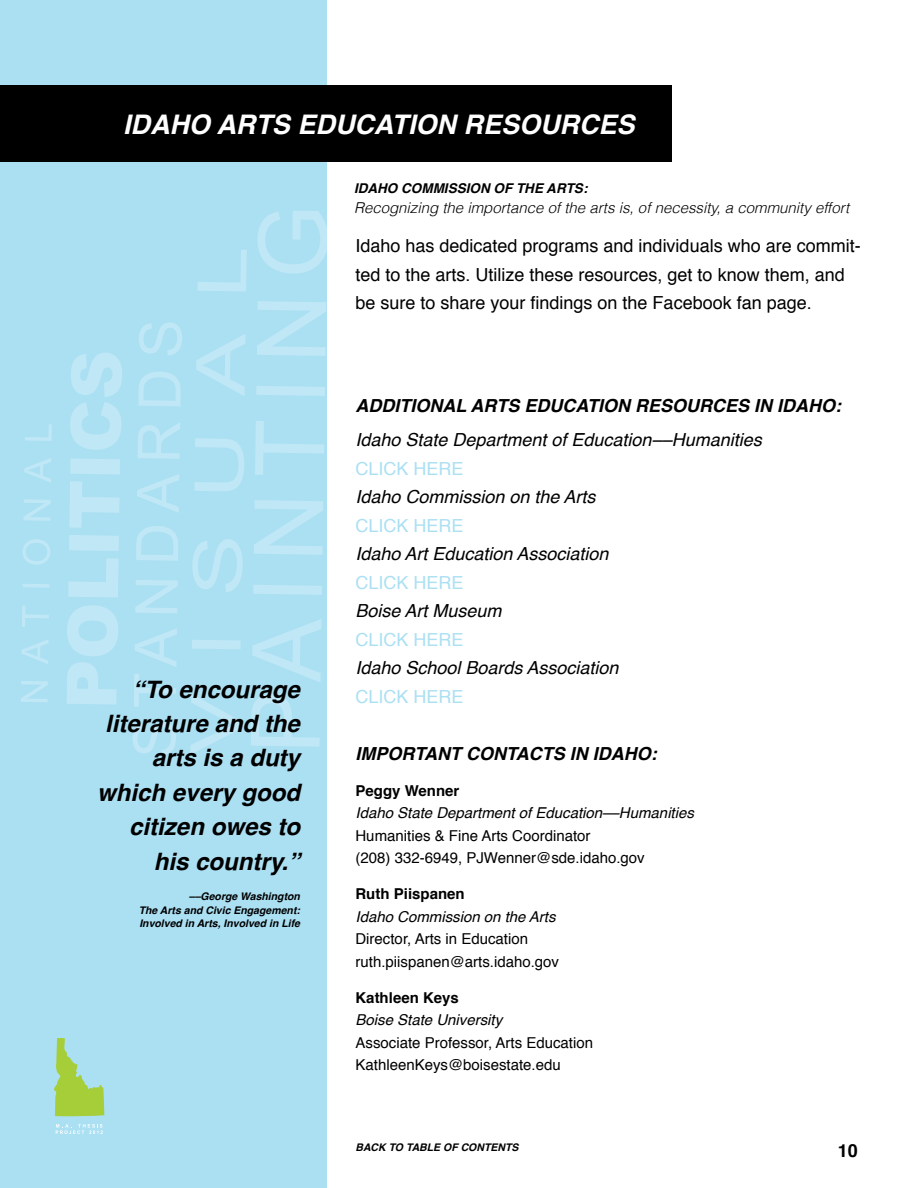
<style>
.page{position:relative;width:918px;height:1188px;background:#fff}
.page>*{position:absolute;margin:0;border:0;box-sizing:border-box;transform-origin:0 0}
.t1{font:italic 700 27px "Helvetica";color:#fff}
.t2{font:italic 700 24px/34.5px "Helvetica";color:#000;text-align:right}
.t3{font:18px/28.5px "Helvetica";color:#000}
.t4{font:italic 18px "Helvetica";color:#000}
.t5{font:italic 700 18px "Helvetica";color:#000}
.t6{font:18px "Helvetica";color:#abe0f3}
.t7{font:700 18px "Helvetica";color:#000}
.t8{font:15px/22.5px "Helvetica";color:#000}
.t9{font:italic 15px "Helvetica";color:#000}
.t10{font:italic 300 15px "Helvetica";color:#000}
.t11{font:700 15px "Helvetica";color:#000}
.t12{font:italic 700 13.5px "Helvetica";color:#000}
.t13{font:italic 700 10.5px/13.5px "Helvetica";color:#000;text-align:justify}
</style>
<div class="page">
<div style="left:0;top:0;width:327px;height:1188px;background:#abe0f3"></div>
<svg style="left:67px;top:662px;width:49px;height:43px"></svg>
<svg style="left:67px;top:605px;width:51px;height:51px"></svg>
<svg style="left:68px;top:558px;width:51px;height:39px"></svg>
<svg style="left:69px;top:535px;width:50px;height:16px"></svg>
<svg style="left:69px;top:481px;width:50px;height:47px"></svg>
<svg style="left:70px;top:459px;width:50px;height:15px"></svg>
<svg style="left:70px;top:353px;width:52px;height:97px"></svg>
<svg style="left:190px;top:694px;width:49px;height:60px"></svg>
<svg style="left:192px;top:640px;width:49px;height:9px"></svg>
<svg style="left:192px;top:539px;width:51px;height:53px"></svg>
<svg style="left:194px;top:438px;width:50px;height:53px"></svg>
<svg style="left:196px;top:334px;width:49px;height:62px"></svg>
<svg style="left:197px;top:250px;width:50px;height:41px"></svg>
<svg style="left:21px;top:681px;width:27px;height:21px"></svg>
<svg style="left:22px;top:640px;width:26px;height:24px"></svg>
<svg style="left:22px;top:606px;width:27px;height:21px"></svg>
<svg style="left:23px;top:584px;width:26px;height:4px"></svg>
<svg style="left:23px;top:539px;width:27px;height:26px"></svg>
<svg style="left:24px;top:499px;width:27px;height:22px"></svg>
<svg style="left:24px;top:458px;width:27px;height:24px"></svg>
<svg style="left:25px;top:424px;width:27px;height:17px"></svg>
<svg style="left:251px;top:694px;width:69px;height:53px"></svg>
<svg style="left:252px;top:619px;width:69px;height:63px"></svg>
<svg style="left:253px;top:585px;width:69px;height:10px"></svg>
<svg style="left:254px;top:500px;width:69px;height:55px"></svg>
<svg style="left:255px;top:421px;width:69px;height:54px"></svg>
<svg style="left:256px;top:386px;width:69px;height:10px"></svg>
<svg style="left:257px;top:301px;width:69px;height:55px"></svg>
<svg style="left:258px;top:211px;width:69px;height:63px"></svg>
<svg style="left:133px;top:722px;width:43px;height:33px"></svg>
<svg style="left:134px;top:674px;width:42px;height:33px"></svg>
<svg style="left:135px;top:628px;width:42px;height:39px"></svg>
<svg style="left:135px;top:580px;width:43px;height:33px"></svg>
<svg style="left:136px;top:526px;width:42px;height:35px"></svg>
<svg style="left:137px;top:474px;width:42px;height:38px"></svg>
<svg style="left:138px;top:423px;width:42px;height:36px"></svg>
<svg style="left:138px;top:372px;width:43px;height:34px"></svg>
<svg style="left:139px;top:322px;width:43px;height:33px"></svg>
<div style="left:0;top:85px;width:672px;height:77px;background:#000"></div>
<svg style="left:54px;top:1038px;width:50px;height:78px"></svg>
<svg style="left:56px;top:1124px;width:47px;height:10px"></svg>
<h1 class="t1" style="left:123px;top:103px;width:513px">IDAHO ARTS EDUCATION RESOURCES</h1>
<p class="t12" style="left:354px;top:177px;width:15px">Idaho</p>
<p class="t12" style="left:401px;top:177px;width:20px">Commission</p>
<p class="t12" style="left:494px;top:177px;width:33px">of the</p>
<p class="t12" style="left:546px;top:177px;width:20px">Arts</p>
<p class="t12" style="left:583px;top:177px;width:6px">:</p>
<p class="t10" style="left:354px;top:198px;width:497px">Recognizing the importance of the arts is, of necessity, a community effort</p>
<h2 class="t2" style="left:97px;top:672px;width:204px">“To encourage literature and the arts is a duty which every good citizen owes to his country.”</h2>
<p class="t13" style="left:139px;top:890px;width:163px;text-indent:50px">––George Washington The Arts and Civic Engagement:<br>Involved in Arts, Involved in Life</p>
<p class="t3" style="left:356px;top:232px;width:507px">Idaho has dedicated programs and individuals who are commit&shy;ted to the arts. Utilize these resources, get to know them, and be sure to share your findings on the Facebook fan page.</p>
<p class="t5" style="left:356px;top:391px;width:25px">Additional</p>
<p class="t5" style="left:471px;top:391px;width:26px">Arts</p>
<p class="t5" style="left:525px;top:391px;width:51px">Education</p>
<p class="t5" style="left:635px;top:391px;width:27px">Reso</p>
<p class="t5" style="left:686px;top:391px;width:27px">urces</p>
<p class="t5" style="left:754px;top:391px;width:43px">in Idaho</p>
<p class="t5" style="left:835px;top:391px;width:7px">:</p>
<p class="t4" style="left:356px;top:426px;width:408px">Idaho State Department of Education––Humanities</p>
<p class="t6" style="left:356px;top:455px;width:110px">CLICK HERE</p>
<p class="t4" style="left:356px;top:483px;width:242px">Idaho Commission on the Arts</p>
<p class="t6" style="left:356px;top:512px;width:110px">CLICK HERE</p>
<p class="t4" style="left:356px;top:540px;width:255px">Idaho Art Education Association</p>
<p class="t6" style="left:356px;top:569px;width:110px">CLICK HERE</p>
<p class="t4" style="left:356px;top:597px;width:148px">Boise Art Museum</p>
<p class="t6" style="left:356px;top:626px;width:110px">CLICK HERE</p>
<p class="t4" style="left:356px;top:654px;width:265px">Idaho School Boards Association</p>
<p class="t6" style="left:356px;top:683px;width:110px">CLICK HERE</p>
<p class="t5" style="left:356px;top:739px;width:19px">Important</p>
<p class="t5" style="left:466px;top:739px;width:27px">Contacts</p>
<p class="t5" style="left:570px;top:739px;width:43px">in Idaho</p>
<p class="t5" style="left:651px;top:739px;width:7px">:</p>
<p class="t11" style="left:356px;top:779px;width:105px">Peggy Wenner</p>
<p class="t9" style="left:356px;top:801px;width:340px">Idaho State Department of Education––Humanities</p>
<p class="t8" style="left:356px;top:825px;width:291px">Humanities &amp; Fine Arts Coordinator<br>(208) 332-6949, PJWenner@sde.idaho.gov</p>
<p class="t11" style="left:356px;top:882px;width:111px">Ruth Piispanen</p>
<p class="t9" style="left:356px;top:905px;width:202px">Idaho Commission on the Arts</p>
<p class="t8" style="left:356px;top:928px;width:205px">Director, Arts in Education ruth.piispanen@arts.idaho.gov</p>
<p class="t11" style="left:356px;top:986px;width:105px">Kathleen Keys</p>
<p class="t9" style="left:356px;top:1008px;width:148px">Boise State University</p>
<p class="t8" style="left:356px;top:1032px;width:239px">Associate Professor, Arts Education<br>KathleenKeys@boisestate.edu</p>
<p class="t13" style="left:356px;top:1141px;width:9px">back</p>
<p class="t13" style="left:389px;top:1141px;width:26px">to table</p>
<p class="t13" style="left:443px;top:1141px;width:26px">of contents</p>
<p class="t7" style="left:838px;top:1136px;width:22px">10</p>
</div>
